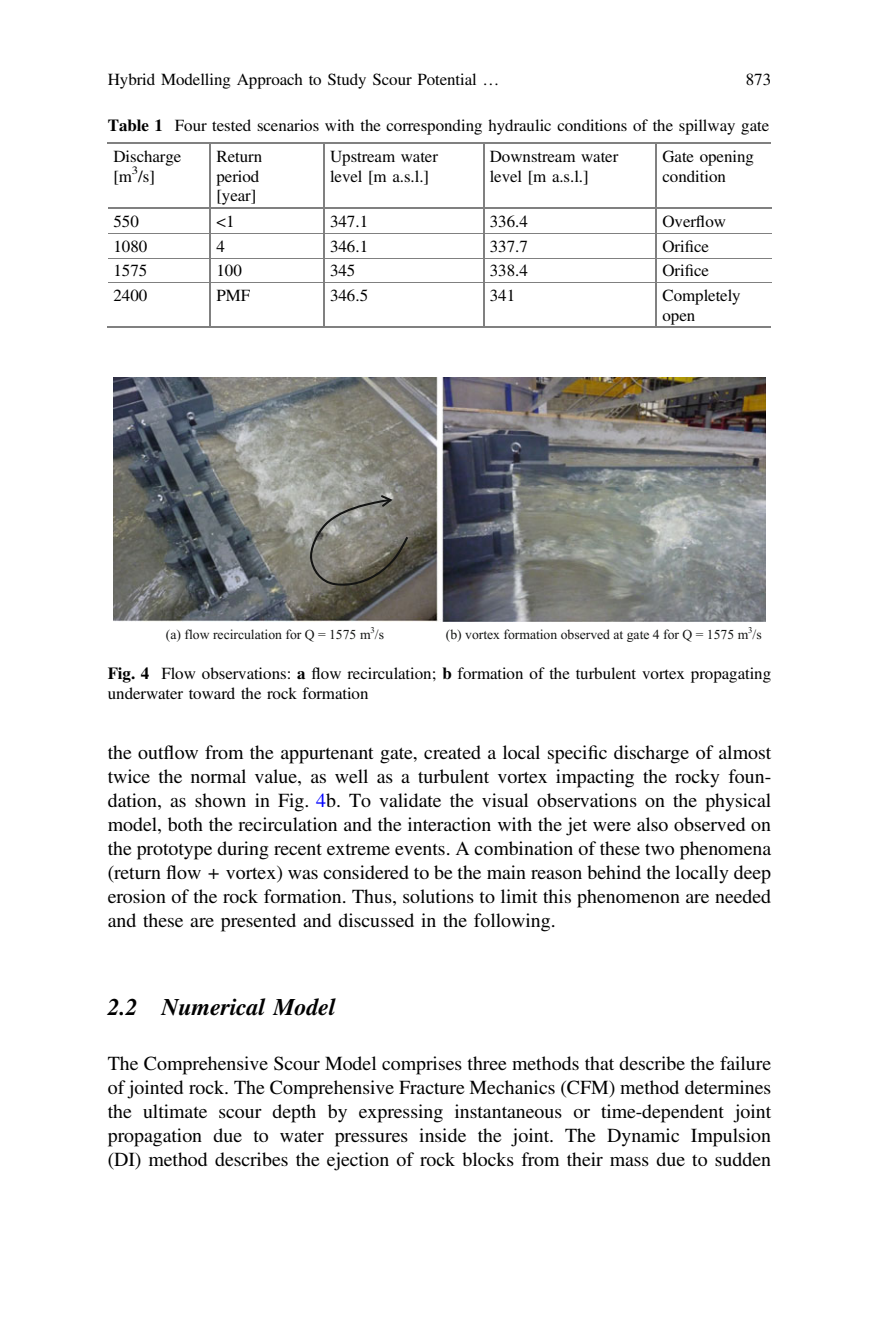
<style>
.page{position:relative;width:879px;height:1333px;background:#fff}
.page>*{position:absolute;margin:0;border:0;box-sizing:border-box;transform-origin:0 0}
.t1{font:24px "Mmbflf Ptkpqc Dttqxh Adv TT8 fc 4438 a.BI";color:#000}
.t2{font:20px/24px "Gxdpfl Vsmtty Xnxxtb Adv TT5 ada 87 cc";color:#000;text-align:justify}
.t3{font:17px/20px "Gxdpfl Vsmtty Xnxxtb Adv TT5 ada 87 cc";color:#000}
.t4{font:13.6px "Wjsftl Mdjtsp Wdydxs Times New Roman";color:#131413}
.s1{font-family:"Yhhjss Gbnpdk Fpfnck Adv TT3713 a 231"}
.s2{font-family:"Hmybmw Glwxrh Vsvqpj Adv T Teeee 58 d 9.B"}
.s3{font-family:"Tmsqxg Mdxkyn Xmmmxm Adv GTIMES R"}
.s4{font-family:"Rgghxd Vnfwtk Tbbdsn Adv TT5 ada 87 cc+fb"}
.s5{color:#00f}
</style>
<div class="page">
<hr style="left:108px;top:143px;width:663px;height:1px;background:#808080">
<hr style="left:108px;top:327px;width:663px;height:1px;background:#808080">
<hr style="left:210px;top:144px;width:1px;height:65px;background:#808080">
<hr style="left:108px;top:207px;width:102px;height:2px;background:#808080">
<hr style="left:323px;top:144px;width:1px;height:65px;background:#808080">
<hr style="left:211px;top:207px;width:112px;height:2px;background:#808080">
<hr style="left:483px;top:144px;width:1px;height:65px;background:#808080">
<hr style="left:324px;top:207px;width:159px;height:2px;background:#808080">
<hr style="left:655px;top:144px;width:2px;height:65px;background:#808080">
<hr style="left:484px;top:207px;width:171px;height:2px;background:#808080">
<hr style="left:657px;top:207px;width:114px;height:2px;background:#808080">
<hr style="left:108px;top:233px;width:102px;height:1px;background:#808080">
<hr style="left:211px;top:233px;width:112px;height:1px;background:#808080">
<hr style="left:324px;top:233px;width:159px;height:1px;background:#808080">
<hr style="left:655px;top:209px;width:2px;height:25px;background:#808080">
<hr style="left:484px;top:233px;width:171px;height:1px;background:#808080">
<hr style="left:657px;top:233px;width:114px;height:1px;background:#808080">
<hr style="left:108px;top:258px;width:102px;height:1px;background:#808080">
<hr style="left:211px;top:258px;width:112px;height:1px;background:#808080">
<hr style="left:324px;top:258px;width:159px;height:1px;background:#808080">
<hr style="left:655px;top:234px;width:2px;height:24px;background:#808080">
<hr style="left:484px;top:258px;width:171px;height:1px;background:#808080">
<hr style="left:657px;top:258px;width:114px;height:1px;background:#808080">
<svg style="left:210px;top:209px;width:1px;height:74px"></svg>
<hr style="left:108px;top:282px;width:102px;height:1px;background:#808080">
<svg style="left:323px;top:209px;width:1px;height:74px"></svg>
<hr style="left:211px;top:282px;width:112px;height:1px;background:#808080">
<svg style="left:483px;top:209px;width:1px;height:74px"></svg>
<hr style="left:324px;top:282px;width:159px;height:1px;background:#808080">
<hr style="left:655px;top:258px;width:2px;height:25px;background:#808080">
<hr style="left:484px;top:282px;width:171px;height:1px;background:#808080">
<hr style="left:657px;top:282px;width:114px;height:1px;background:#808080">
<hr style="left:210px;top:283px;width:1px;height:44px;background:#808080">
<hr style="left:323px;top:283px;width:1px;height:44px;background:#808080">
<hr style="left:483px;top:283px;width:1px;height:44px;background:#808080">
<hr style="left:655px;top:283px;width:2px;height:44px;background:#808080">
<img style="left:114px;top:377px;width:651px;height:244px">
<svg style="left:307px;top:493px;width:103px;height:93px;background:#7c7b73"></svg>
<p class="t3" style="left:108px;top:71px;width:393px">Hybrid Modelling Approach to Study Scour Potential <span class="s1">…</span></p>
<p class="t3" style="left:746px;top:71px;width:27px">873</p>
<p class="t3" style="left:113px;top:112px;width:657px;line-height:30.6px;text-indent:-6px"><span class="s2">Table 1</span> Four tested scenarios with the corresponding hydraulic conditions of the spillway gate<br>Discharge</p>
<p class="t3" style="left:113px;top:168px;width:43px">[m<sup>3</sup>/s]</p>
<p class="t3" style="left:216px;top:148px;width:47px">Return period [year]</p>
<p class="t3" style="left:330px;top:148px;width:109px">Upstream water level [m a.s.l.]</p>
<p class="t3" style="left:490px;top:148px;width:130px">Downstream water level [m a.s.l.]</p>
<p class="t3" style="left:662px;top:148px;width:93px">Gate opening condition</p>
<p class="t3" style="left:113px;top:213px;width:27px">550</p>
<p class="t3" style="left:216px;top:213px;width:19px">&lt;1</p>
<p class="t3" style="left:330px;top:213px;width:40px">347.1</p>
<p class="t3" style="left:490px;top:213px;width:40px">336.4</p>
<p class="t3" style="left:662px;top:213px;width:65px">Over<span class="s3">fl</span>ow</p>
<p class="t3" style="left:113px;top:238px;width:35px">1080</p>
<p class="t3" style="left:216px;top:238px;width:10px">4</p>
<p class="t3" style="left:330px;top:238px;width:40px">346.1</p>
<p class="t3" style="left:490px;top:238px;width:40px">337.7</p>
<p class="t3" style="left:662px;top:238px;width:48px">Ori<span class="s4">fi</span>ce</p>
<p class="t3" style="left:113px;top:262px;width:35px">1575</p>
<p class="t3" style="left:216px;top:262px;width:27px">100</p>
<p class="t3" style="left:330px;top:262px;width:27px">345</p>
<p class="t3" style="left:490px;top:262px;width:40px">338.4</p>
<p class="t3" style="left:662px;top:262px;width:48px">Ori<span class="s4">fi</span>ce</p>
<p class="t3" style="left:113px;top:287px;width:35px">2400</p>
<p class="t3" style="left:216px;top:287px;width:35px">PMF</p>
<p class="t3" style="left:330px;top:287px;width:40px">346.5</p>
<p class="t3" style="left:490px;top:287px;width:27px">341</p>
<p class="t3" style="left:662px;top:287px;width:80px">Completely open</p>
<p class="t4" style="left:166px;top:627px;width:219px">(a) flow recirculation for Q = 1575 m<sup>3</sup>/s</p>
<p class="t4" style="left:446px;top:627px;width:317px">(b) vortex formation observed at gate 4 for Q = 1575 m<sup>3</sup>/s</p>
<p class="t3" style="left:108px;top:665px;width:665px"><span class="s2">Fig. 4</span> Flow observations: <span class="s2">a</span> <span class="s3">fl</span>ow recirculation; <span class="s2">b</span> formation of the turbulent vortex propagating underwater toward the rock formation</p>
<p class="t2" style="left:108px;top:742px;width:665px">the out<span class="s3">fl</span>ow from the appurtenant gate, created a local speci<span class="s4">fi</span>c discharge of almost twice the normal value, as well as a turbulent vortex impacting the rocky foun&shy;dation, as shown in Fig. <span class="s5">4</span>b. To validate the visual observations on the physical model, both the recirculation and the interaction with the jet were also observed on the prototype during recent extreme events. A combination of these two phenomena (return <span class="s3">fl</span>ow + vortex) was considered to be the main reason behind the locally deep erosion of the rock formation. Thus, solutions to limit this phenomenon are needed and these are presented and discussed in the following.</p>
<p class="t1" style="left:108px;top:992px;width:229px">2.2 Numerical Model</p>
<p class="t2" style="left:108px;top:1053px;width:665px">The Comprehensive Scour Model comprises three methods that describe the failure of jointed rock. The Comprehensive Fracture Mechanics (CFM) method determines the ultimate scour depth by expressing instantaneous or time-dependent joint propagation due to water pressures inside the joint. The Dynamic Impulsion (DI) method describes the ejection of rock blocks from their mass due to sudden</p>
</div>
